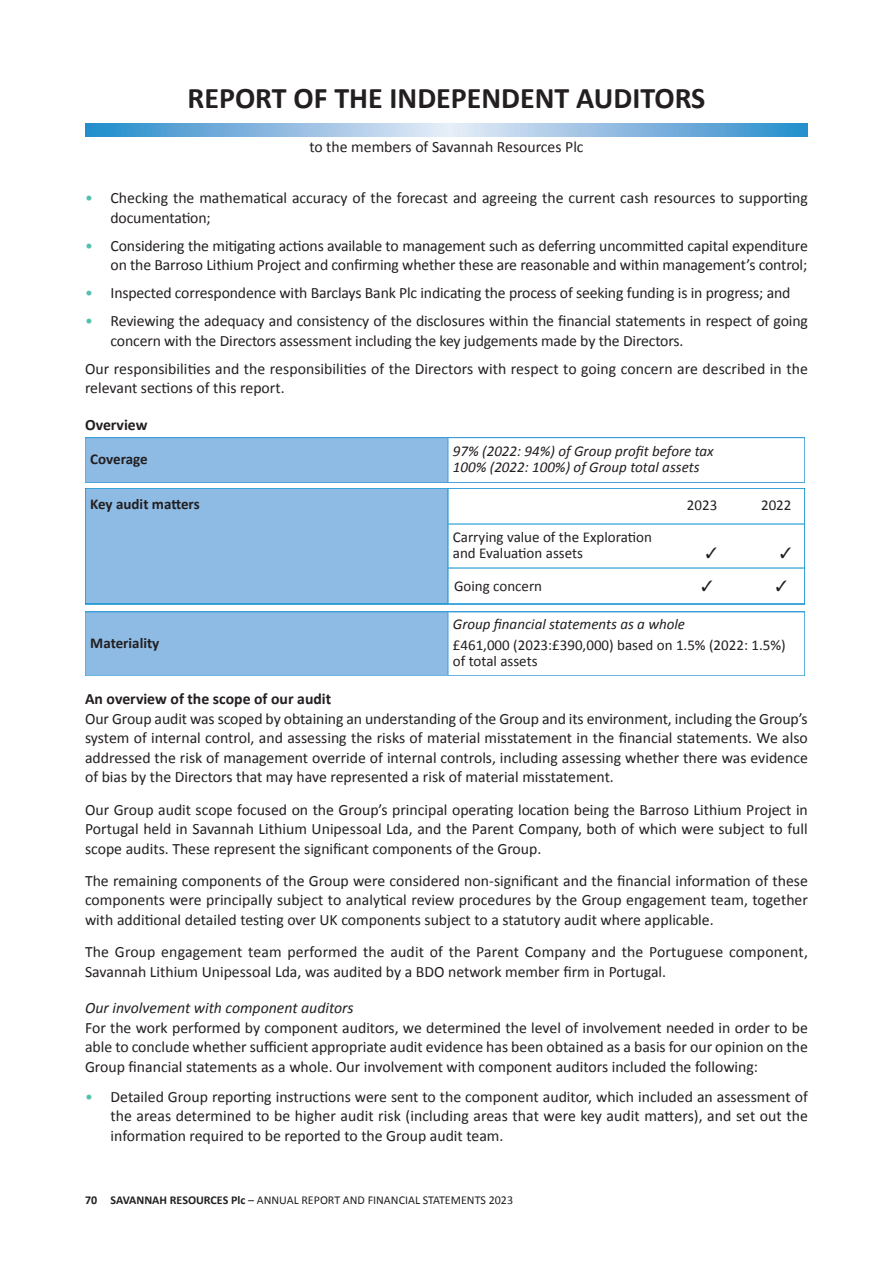
<style>
.page{position:relative;width:893px;height:1263px;background:#fff}
.page>*{position:absolute;margin:0;border:0;box-sizing:border-box;transform-origin:0 0}
.t1{font:700 30px "Calibri";color:#231f20}
.t2{font:15.75px/19.5px "Calibri";letter-spacing:-.01em;color:#231f20;text-align:justify}
.t3{font:700 15.75px "Calibri";color:#231f20}
.t4{font:italic 15.75px "Calibri";color:#231f20}
.t5{font:15px/16.5px "Calibri";color:#231f20}
.t6{font:italic 15px/16.5px "Calibri";color:#231f20}
.t7{font:700 15px "Calibri";color:#231f20}
.t8{font:12px "Calibri";color:#231f20}
.s1{color:#51c0b0}
.s2{font-weight:700}
</style>
<div class="page">
<svg style="left:85px;top:123px;width:723px;height:13px;background:#87b9e0"></svg>
<div style="left:86px;top:438px;width:362px;height:44px;background:#8dbbe4"></div>
<div style="left:85px;top:437px;width:720px;height:46px;border:2px solid #3e9ed7"></div>
<hr style="left:448px;top:438px;width:1px;height:44px;background:#3e9ed7">
<div style="left:86px;top:489px;width:362px;height:114px;background:#8dbbe4"></div>
<div style="left:85px;top:488px;width:720px;height:116px;border:2px solid #068ed0"></div>
<hr style="left:448px;top:489px;width:1px;height:114px;background:#068ed0">
<hr style="left:448px;top:524px;width:356px;height:1px;background:#068ed0">
<hr style="left:448px;top:568px;width:356px;height:1px;background:#068ed0">
<div style="left:86px;top:612px;width:362px;height:63px;background:#8dbbe4"></div>
<div style="left:85px;top:612px;width:720px;height:64px;border:2px solid #3e9ed7"></div>
<hr style="left:448px;top:612px;width:1px;height:63px;background:#3e9ed7">
<p class="t1" style="left:187px;top:79px;width:519px">REPORT OF THE INDEPENDENT AUDITORS</p>
<p class="t2" style="left:309px;top:137px;width:276px">to the members of Savannah Resources Plc</p>
<p class="t2" style="left:111px;top:188px;width:699px;text-indent:-25px"><span class="s1">•</span> Checking the mathematical accuracy of the forecast and agreeing the current cash resources to supporting documentation;</p>
<p class="t2" style="left:85px;top:236px;width:724px;text-align:right"><span class="s1">•</span> Considering the mitigating actions available to management such as deferring uncommitted capital expenditure on the Barroso Lithium Project and confirming whether these are reasonable and within management’s control;</p>
<p class="t2" style="left:85px;top:283px;width:707px"><span class="s1">•</span> Inspected correspondence with Barclays Bank Plc indicating the process of seeking funding is in progress; and</p>
<p class="t2" style="left:111px;top:311px;width:699px;text-indent:-26px"><span class="s1">•</span> Reviewing the adequacy and consistency of the disclosures within the financial statements in respect of going concern with the Directors assessment including the key judgements made by the Directors.</p>
<p class="t2" style="left:85px;top:359px;width:724px">Our responsibilities and the responsibilities of the Directors with respect to going concern are described in the relevant sections of this report.</p>
<p class="t3" style="left:85px;top:415px;width:64px">Overview</p>
<p class="t7" style="left:90px;top:450px;width:59px">Coverage</p>
<p class="t6" style="left:453px;top:442px;width:262px">97% (2022: 94%) of Group profit before tax<br>100% (2022: 100%) of Group total assets</p>
<p class="t7" style="left:90px;top:495px;width:111px">Key audit matters</p>
<p class="t5" style="left:687px;top:497px;width:32px">2023</p>
<p class="t5" style="left:761px;top:497px;width:32px">2022</p>
<p class="t5" style="left:453px;top:528px;width:200px">Carrying value of the Exploration and Evaluation assets</p>
<p class="t5" style="left:454px;top:577px;width:90px">Going concern</p>
<p class="t7" style="left:90px;top:633px;width:71px">Materiality</p>
<p class="t6" style="left:453px;top:616px;width:234px">Group financial statements as a whole</p>
<p class="t5" style="left:453px;top:636px;width:334px">£461,000 (2023:£390,000) based on 1.5% (2022: 1.5%) of total assets</p>
<p class="t3" style="left:85px;top:689px;width:248px">An overview of the scope of our audit</p>
<p class="t2" style="left:85px;top:709px;width:724px">Our Group audit was scoped by obtaining an understanding of the Group and its environment, including the Group’s system of internal control, and assessing the risks of material misstatement in the financial statements. We also addressed the risk of management override of internal controls, including assessing whether there was evidence of bias by the Directors that may have represented a risk of material misstatement.</p>
<p class="t2" style="left:85px;top:799px;width:724px">Our Group audit scope focused on the Group’s principal operating location being the Barroso Lithium Project in Portugal held in Savannah Lithium Unipessoal Lda, and the Parent Company, both of which were subject to full scope audits. These represent the significant components of the Group.</p>
<p class="t2" style="left:85px;top:871px;width:724px">The remaining components of the Group were considered non‐significant and the financial information of these components were principally subject to analytical review procedures by the Group engagement team, together with additional detailed testing over UK components subject to a statutory audit where applicable.</p>
<p class="t2" style="left:85px;top:942px;width:724px">The Group engagement team performed the audit of the Parent Company and the Portuguese component,<br>Savannah Lithium Unipessoal Lda, was audited by a BDO network member firm in Portugal.</p>
<p class="t4" style="left:85px;top:998px;width:270px">Our involvement with component auditors</p>
<p class="t2" style="left:85px;top:1017px;width:724px">For the work performed by component auditors, we determined the level of involvement needed in order to be able to conclude whether sufficient appropriate audit evidence has been obtained as a basis for our opinion on the Group financial statements as a whole. Our involvement with component auditors included the following:</p>
<p class="t2" style="left:111px;top:1086px;width:699px;text-indent:-25px"><span class="s1">•</span> Detailed Group reporting instructions were sent to the component auditor, which included an assessment of the areas determined to be higher audit risk (including areas that were key audit matters), and set out the information required to be reported to the Group audit team.</p>
<p class="t8" style="left:85px;top:1192px;width:430px"><span class="s2">70 SAVANNAH RESOURCES Plc</span> – ANNUAL REPORT AND FINANCIAL STATEMENTS 2023</p>
</div>
